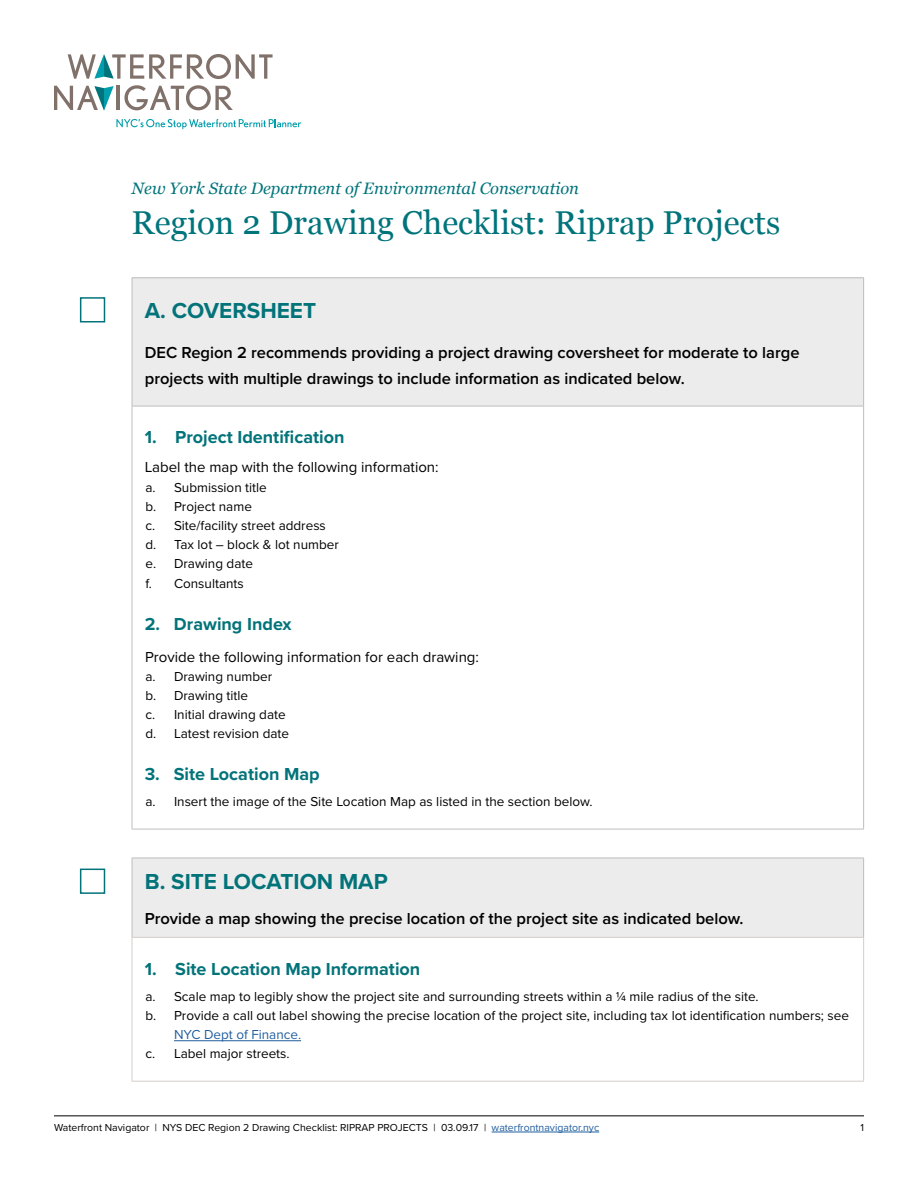
<style>
.page{position:relative;width:918px;height:1188px;background:#fff}
.page>*{position:absolute;margin:0;border:0;box-sizing:border-box;transform-origin:0 0}
.t1{font:33px "Georgia";color:#00747b}
.t2{font:700 22.5px "Proxima Nova";color:#03737a}
.t3{font:700 18px "Proxima Nova";color:#03737a}
.t4{font:600 16.5px/25.5px "Proxima Nova";color:#000}
.t5{font:italic 16.5px "Georgia";color:#00747b}
.t6{font:15px "Proxima Nova";color:#000}
.t7{font:13.5px/19.2px "Proxima Nova";color:#000}
.t8{font:13.5px "Proxima Nova";color:#215e9e}
.t9{font:10.5px "Proxima Nova";color:#000}
.s1{color:#215e9e}
</style>
<div class="page">
<hr style="left:54px;top:1115px;width:810px;height:1px;background:#000">
<hr style="left:492px;top:1132px;width:107px;height:1px;background:#215e9e">
<hr style="left:116px;top:86px;width:4px;height:24px;background:#80716b">
<svg style="left:124px;top:85px;width:109px;height:25px"></svg>
<svg style="left:116px;top:119px;width:185px;height:10px"></svg>
<svg style="left:68px;top:54px;width:205px;height:25px"></svg>
<svg style="left:54px;top:86px;width:60px;height:24px"></svg>
<div style="left:132px;top:278px;width:732px;height:128px;background:#ececec"></div>
<hr style="left:132px;top:406px;width:1px;height:423px;background:#bcbec0">
<hr style="left:863px;top:406px;width:1px;height:423px;background:#bcbec0">
<hr style="left:132px;top:278px;width:732px;height:1px;background:#bcbec0">
<hr style="left:132px;top:278px;width:1px;height:128px;background:#bcbec0">
<hr style="left:863px;top:278px;width:1px;height:128px;background:#bcbec0">
<hr style="left:132px;top:406px;width:732px;height:1px;background:#bcbec0">
<hr style="left:132px;top:829px;width:732px;height:1px;background:#bcbec0">
<div style="left:80px;top:297px;width:25px;height:25px;border:2px solid #03737a"></div>
<div style="left:132px;top:858px;width:732px;height:79px;background:#ececec"></div>
<hr style="left:132px;top:858px;width:732px;height:1px;background:#bcbec0">
<hr style="left:132px;top:858px;width:1px;height:79px;background:#bcbec0">
<hr style="left:863px;top:858px;width:1px;height:79px;background:#bcbec0">
<hr style="left:132px;top:937px;width:732px;height:1px;background:#d5cdc9">
<hr style="left:132px;top:938px;width:1px;height:143px;background:#d5cdc9">
<hr style="left:863px;top:938px;width:1px;height:143px;background:#d5cdc9">
<hr style="left:132px;top:1081px;width:732px;height:1px;background:#d5cdc9">
<hr style="left:174px;top:1040px;width:127px;height:1px;background:#215e9e">
<div style="left:80px;top:869px;width:25px;height:25px;border:2px solid #03737a"></div>
<p class="t5" style="left:132px;top:177px;width:449px">New York State Department of Environmental Conservation</p>
<h1 class="t1" style="left:132px;top:199px;width:650px">Region 2 Drawing Checklist: Riprap Projects</h1>
<h2 class="t2" style="left:145px;top:294px;width:173px">A. COVERSHEET</h2>
<p class="t4" style="left:145px;top:340px;width:656px">DEC Region 2 recommends providing a project drawing coversheet for moderate to large projects with multiple drawings to include information as indicated below.</p>
<h3 class="t3" style="left:145px;top:424px;width:201px">1. Project Identification</h3>
<p class="t6" style="left:145px;top:456px;width:295px">Label the map with the following information:</p>
<p class="t7" style="left:146px;top:477px;width:195px">a. Submission title<br>b. Project name<br>c. Site/facility street address d. Tax lot – block &amp; lot number e. Drawing date<br>f. Consultants</p>
<h3 class="t3" style="left:145px;top:611px;width:148px">2. Drawing Index</h3>
<p class="t6" style="left:145px;top:645px;width:335px">Provide the following information for each drawing:</p>
<p class="t7" style="left:146px;top:666px;width:145px">a. Drawing number<br>b. Drawing title<br>c. Initial drawing date d. Latest revision date</p>
<h3 class="t3" style="left:145px;top:761px;width:176px">3. Site Location Map</h3>
<p class="t7" style="left:146px;top:792px;width:449px">a. Insert the image of the Site Location Map as listed in the section below.</p>
<h2 class="t2" style="left:145px;top:865px;width:244px">B. SITE LOCATION MAP</h2>
<p class="t4" style="left:145px;top:905px;width:600px">Provide a map showing the precise location of the project site as indicated below.</p>
<h3 class="t3" style="left:145px;top:955px;width:277px">1. Site Location Map Information</h3>
<p class="t7" style="left:146px;top:986px;width:705px">a. Scale map to legibly show the project site and surrounding streets within a ¼ mile radius of the site.<br>b. Provide a call out label showing the precise location of the project site, including tax lot identification numbers; see</p>
<p class="t8" style="left:174px;top:1024px;width:129px">NYC Dept of Finance.</p>
<p class="t7" style="left:146px;top:1043px;width:146px">c. Label major streets.</p>
<p class="t9" style="left:54px;top:1119px;width:547px">Waterfront Navigator | NYS DEC Region 2 Drawing Checklist: RIPRAP PROJECTS | 03.09.17 | <span class="s1">waterfrontnavigator.nyc</span></p>
<p class="t9" style="left:860px;top:1119px;width:5px">1</p>
</div>
